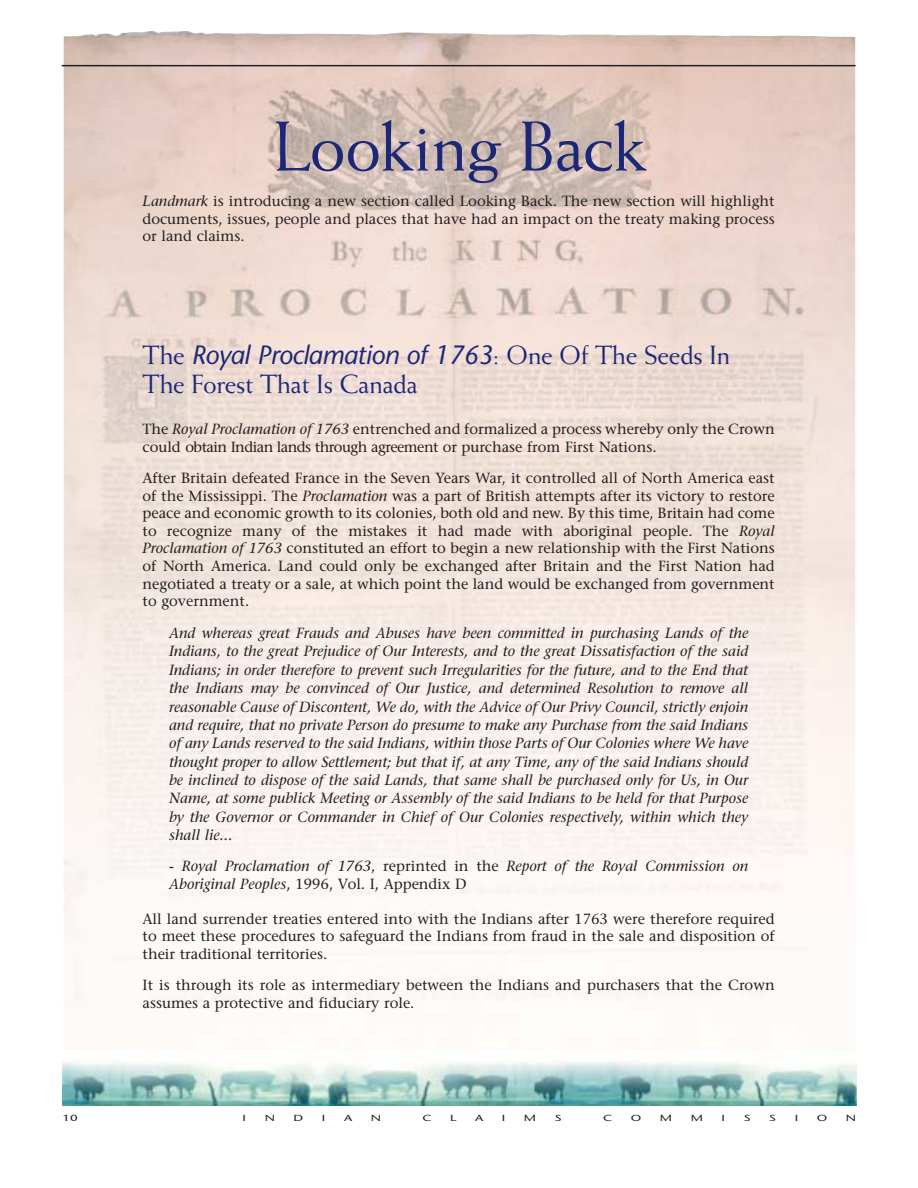
<style>
.page{position:relative;width:918px;height:1188px;background:#fff}
.page>*{position:absolute;margin:0;border:0;box-sizing:border-box;transform-origin:0 0}
.t1{font:70.5px "Weiss";letter-spacing:-.015em;color:#1d2777}
.t2{font:italic 26.4px "Stone Sans";letter-spacing:-.015em;color:#1d2777}
.t3{font:26.4px "Weiss";letter-spacing:-.015em;color:#1d2777}
.t4{font:14.7px/17.7px "Stone Serif";color:#231f20;text-align:justify}
.t5{font:italic 14.7px/18.3px "Stone Serif";color:#231f20;text-align:justify}
.t6{font:8.85px "Stone Sans";color:#231f20;scale:1.5 1}
.s1{font-style:italic}
.s2{font-family:"Weiss";font-style:normal}
.s3{font-style:normal}
</style>
<div class="page">
<img style="left:71px;top:31px;width:784px;height:974px">
<img style="left:62px;top:1062px;width:794px;height:44px">
<hr style="left:62px;top:65px;width:794px;height:1px;background:#231f20">
<h1 class="t1" style="left:273px;top:118px;width:376px">Looking Back</h1>
<p class="t4" style="left:143px;top:194px;width:634px"><span class="s1">Landmark</span> is introducing a new section called Looking Back. The new section will highlight documents, issues, people and places that have had an impact on the treaty making process or land claims.</p>
<h2 class="t2" style="left:143px;top:344px;width:589px"><span class="s2">The</span> Royal Proclamation of 1763<span class="s2">: One Of The Seeds In</span></h2>
<h2 class="t3" style="left:143px;top:374px;width:277px">The Forest That Is Canada</h2>
<p class="t4" style="left:143px;top:422px;width:634px">The <span class="s1">Royal Proclamation of 1763</span> entrenched and formalized a process whereby only the Crown could obtain Indian lands through agreement or purchase from First Nations.</p>
<p class="t4" style="left:143px;top:471px;width:634px">After Britain defeated France in the Seven Years War, it controlled all of North America east of the Mississippi. The <span class="s1">Proclamation</span> was a part of British attempts after its victory to restore peace and economic growth to its colonies, both old and new. By this time, Britain had come to recognize many of the mistakes it had made with aboriginal people. The <span class="s1">Royal Proclamation of 1763</span> constituted an effort to begin a new relationship with the First Nations of North America. Land could only be exchanged after Britain and the First Nation had negotiated a treaty or a sale, at which point the land would be exchanged from government to government.</p>
<p class="t5" style="left:169px;top:625px;width:581px">And whereas great Frauds and Abuses have been committed in purchasing Lands of the Indians, to the great Prejudice of Our Interests, and to the great Dissatisfaction of the said Indians; in order therefore to prevent such Irregularities for the future, and to the End that the Indians may be convinced of Our Justice, and determined Resolution to remove all reasonable Cause of Discontent, We do, with the Advice of Our Privy Council, strictly enjoin and require, that no private Person do presume to make any Purchase from the said Indians of any Lands reserved to the said Indians, within those Parts of Our Colonies where We have thought proper to allow Settlement; but that if, at any Time, any of the said Indians should be inclined to dispose of the said Lands, that same shall be purchased only for Us, in Our Name, at some publick Meeting or Assembly of the said Indians to be held for that Purpose by the Governor or Commander in Chief of Our Colonies respectively, within which they shall lie...</p>
<p class="t5" style="left:169px;top:859px;width:581px;line-height:17.7px"><span class="s3">-</span> Royal Proclamation of 1763<span class="s3">, reprinted in the</span> Report of the Royal Commission on<br>Aboriginal Peoples<span class="s3">, 1996, Vol. I, Appendix D</span></p>
<p class="t4" style="left:143px;top:911px;width:634px">All land surrender treaties entered into with the Indians after 1763 were therefore required to meet these procedures to safeguard the Indians from fraud in the sale and disposition of their traditional territories.</p>
<p class="t4" style="left:143px;top:977px;width:634px">It is through its role as intermediary between the Indians and purchasers that the Crown assumes a protective and fiduciary role.</p>
<p class="t6" style="left:62px;top:1114px;width:12px">10</p>
<p class="t6" style="left:243px;top:1114px;width:4px">I</p>
<p class="t6" style="left:265px;top:1114px;width:8px">N</p>
<p class="t6" style="left:294px;top:1114px;width:8px">D</p>
<p class="t6" style="left:322px;top:1114px;width:4px">I</p>
<p class="t6" style="left:344px;top:1114px;width:7px">A</p>
<p class="t6" style="left:371px;top:1114px;width:8px">N</p>
<p class="t6" style="left:423px;top:1114px;width:8px">C</p>
<p class="t6" style="left:450px;top:1114px;width:6px">L</p>
<p class="t6" style="left:475px;top:1114px;width:7px">A</p>
<p class="t6" style="left:502px;top:1114px;width:4px">I</p>
<p class="t6" style="left:524px;top:1114px;width:10px">M</p>
<p class="t6" style="left:555px;top:1114px;width:6px">S</p>
<p class="t6" style="left:603px;top:1114px;width:8px">C</p>
<p class="t6" style="left:631px;top:1114px;width:9px">O</p>
<p class="t6" style="left:660px;top:1114px;width:10px">M</p>
<p class="t6" style="left:691px;top:1114px;width:10px">M</p>
<p class="t6" style="left:722px;top:1114px;width:4px">I</p>
<p class="t6" style="left:744px;top:1114px;width:6px">S</p>
<p class="t6" style="left:769px;top:1114px;width:6px">S</p>
<p class="t6" style="left:795px;top:1114px;width:4px">I</p>
<p class="t6" style="left:817px;top:1114px;width:9px">O</p>
<p class="t6" style="left:846px;top:1114px;width:8px">N</p>
</div>
